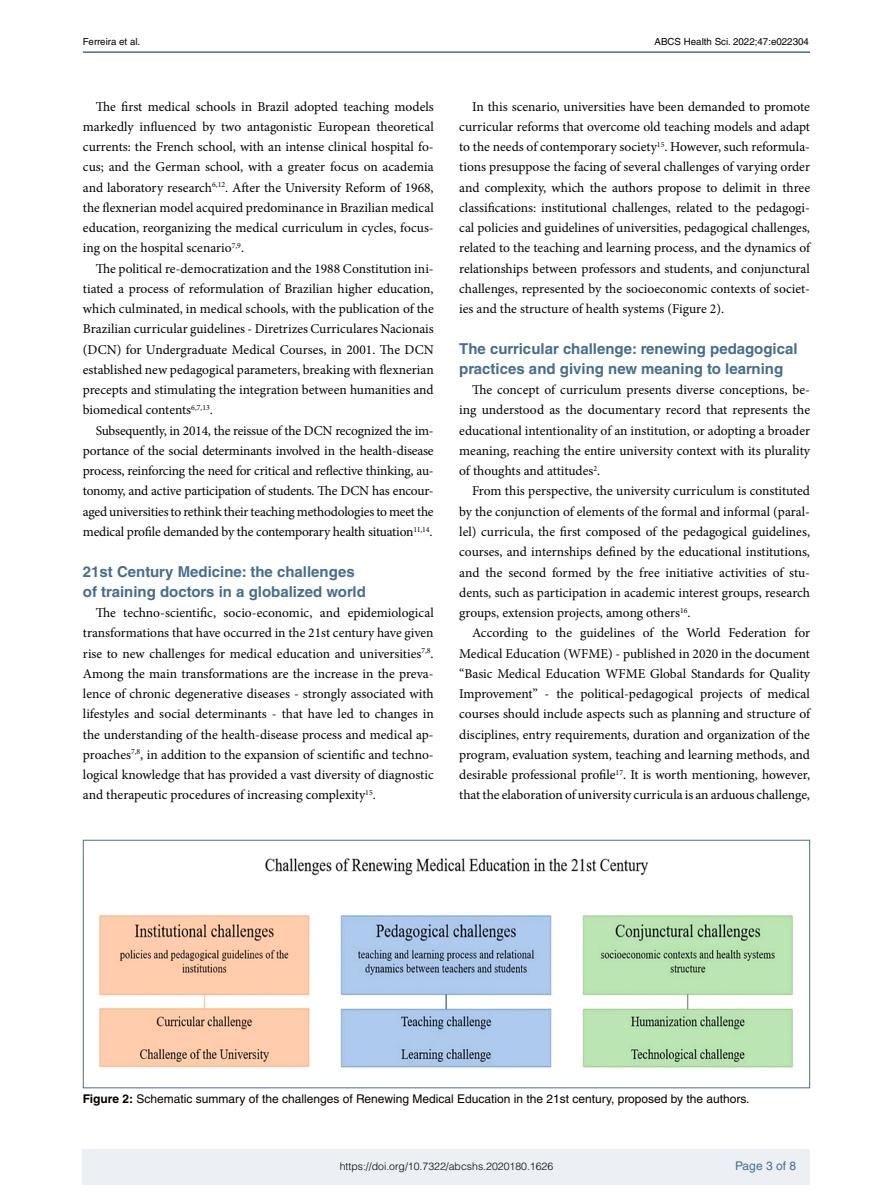
<style>
.page{position:relative;width:893px;height:1191px;background:#fff}
.page>*{position:absolute;margin:0;border:0;box-sizing:border-box;transform-origin:0 0}
.t1{font:700 15px/20.2px "Helvetica LT Std";color:#466e8d}
.t2{font:13.5px/20.2px "Minion Pro";letter-spacing:-.005em;color:#000;text-align:justify}
.t3{font:12px "Helvetica LT Std";color:#000}
.t4{font:12px "Helvetica LT Std";color:#466e8d}
.t5{font:300 10.5px "Helvetica LT Std";color:#000}
.t6{font:9.75px "Helvetica LT Std";color:#000}
.s1{font-weight:700}
</style>
<div class="page">
<div style="left:83px;top:1148px;width:727px;height:36px;background:#ecf0f4"></div>
<hr style="left:83px;top:51px;width:727px;height:2px;background:#466e8d">
<img style="left:100px;top:859px;width:693px;height:208px">
<div style="left:83px;top:840px;width:727px;height:248px;border:1px solid #466e8d"></div>
<p class="t6" style="left:83px;top:36px;width:59px">Ferreira et al.</p>
<p class="t6" style="left:655px;top:36px;width:156px">ABCS Health Sci. 2022;47:e022304</p>
<p class="t2" style="left:83px;top:96px;width:352px;text-indent:13px">The first medical schools in Brazil adopted teaching models markedly influenced by two antagonistic European theoretical currents: the French school, with an intense clinical hospital fo&shy;cus; and the German school, with a greater focus on academia and laboratory research<sup>6,12</sup>. After the University Reform of 1968, the flexnerian model acquired predominance in Brazilian medical education, reorganizing the medical curriculum in cycles, focus&shy;ing on the hospital scenario<sup>7,9</sup>.</p>
<p class="t2" style="left:83px;top:258px;width:352px;text-indent:13px">The political re-democratization and the 1988 Constitution ini&shy;tiated a process of reformulation of Brazilian higher education, which culminated, in medical schools, with the publication of the Brazilian curricular guidelines - Diretrizes Curriculares Nacionais (DCN) for Undergraduate Medical Courses, in 2001. The DCN established new pedagogical parameters, breaking with flexnerian precepts and stimulating the integration between humanities and biomedical contents<sup>6,7,13</sup>.</p>
<p class="t2" style="left:83px;top:420px;width:352px;text-indent:13px">Subsequently, in 2014, the reissue of the DCN recognized the im&shy;portance of the social determinants involved in the health-disease process, reinforcing the need for critical and reflective thinking, au&shy;tonomy, and active participation of students. The DCN has encour&shy;aged universities to rethink their teaching methodologies to meet the medical profile demanded by the contemporary health situation<sup>11,14</sup>.</p>
<p class="t1" style="left:83px;top:561px;width:285px">21st Century Medicine: the challenges of training doctors in a globalized world</p>
<p class="t2" style="left:83px;top:602px;width:352px;text-indent:13px">The techno-scientific, socio-economic, and epidemiological transformations that have occurred in the 21st century have given rise to new challenges for medical education and universities<sup>7,8</sup>.<br>Among the main transformations are the increase in the preva&shy;lence of chronic degenerative diseases - strongly associated with lifestyles and social determinants - that have led to changes in the understanding of the health-disease process and medical ap&shy;proaches<sup>7,8</sup>, in addition to the expansion of scientific and techno&shy;logical knowledge that has provided a vast diversity of diagnostic and therapeutic procedures of increasing complexity<sup>15</sup>.</p>
<p class="t2" style="left:459px;top:96px;width:352px;text-indent:13px">In this scenario, universities have been demanded to promote curricular reforms that overcome old teaching models and adapt to the needs of contemporary society<sup>15</sup>. However, such reformula&shy;tions presuppose the facing of several challenges of varying order and complexity, which the authors propose to delimit in three classifications: institutional challenges, related to the pedagogi&shy;cal policies and guidelines of universities, pedagogical challenges, related to the teaching and learning process, and the dynamics of relationships between professors and students, and conjunctural challenges, represented by the socioeconomic contexts of societ&shy;ies and the structure of health systems (Figure 2).</p>
<p class="t1" style="left:459px;top:338px;width:340px">The curricular challenge: renewing pedagogical practices and giving new meaning to learning</p>
<p class="t2" style="left:459px;top:380px;width:352px;text-indent:13px">The concept of curriculum presents diverse conceptions, be&shy;ing understood as the documentary record that represents the educational intentionality of an institution, or adopting a broader meaning, reaching the entire university context with its plurality of thoughts and attitudes<sup>2</sup>.</p>
<p class="t2" style="left:459px;top:481px;width:352px;text-indent:13px">From this perspective, the university curriculum is constituted by the conjunction of elements of the formal and informal (paral&shy;lel) curricula, the first composed of the pedagogical guidelines, courses, and internships defined by the educational institutions, and the second formed by the free initiative activities of stu&shy;dents, such as participation in academic interest groups, research groups, extension projects, among others<sup>16</sup>.</p>
<p class="t2" style="left:459px;top:623px;width:352px;text-indent:13px">According to the guidelines of the World Federation for Medical Education (WFME) - published in 2020 in the document “Basic Medical Education WFME Global Standards for Quality Improvement” - the political-pedagogical projects of medical courses should include aspects such as planning and structure of disciplines, entry requirements, duration and organization of the program, evaluation system, teaching and learning methods, and desirable professional profile<sup>17</sup>. It is worth mentioning, however, that the elaboration of university curricula is an arduous challenge,</p>
<p class="t3" style="left:83px;top:1092px;width:668px"><span class="s1">Figure 2:</span> Schematic summary of the challenges of Renewing Medical Education in the 21st century, proposed by the authors.</p>
<p class="t5" style="left:340px;top:1160px;width:215px">https://doi.org/10.7322/abcshs.2020180.1626</p>
<p class="t4" style="left:735px;top:1159px;width:62px">Page 3 of 8</p>
</div>
